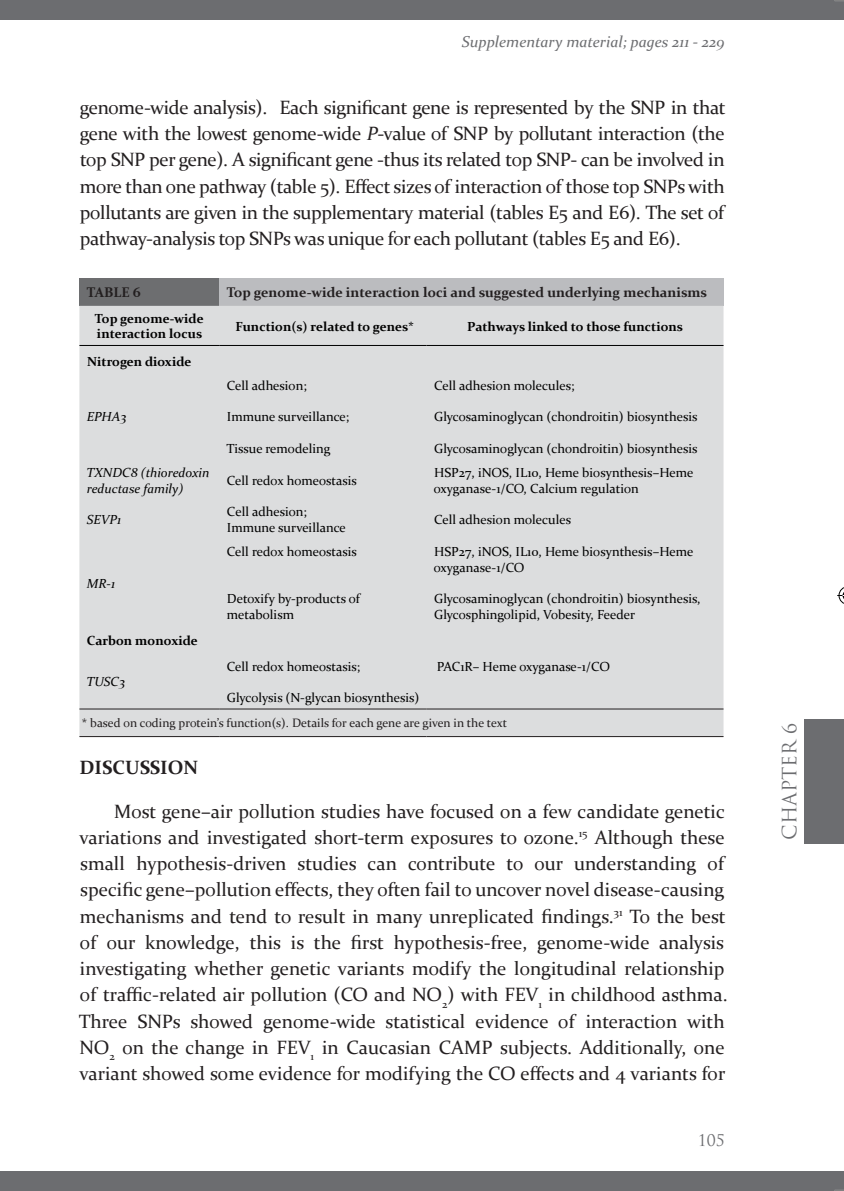
<style>
.page{position:relative;width:844px;height:1191px;background:#fff}
.page>*{position:absolute;margin:0;border:0;box-sizing:border-box;transform-origin:0 0}
.t1{font:19.25px/26.2px "Constantia";color:#231f20;text-align:justify}
.t2{font:700 19.25px "Constantia";color:#231f20}
.t3{font:19.25px "Trajan Pro";color:#6c6d70}
.t4{font:italic 15.75px "Constantia";color:#6c6d70}
.t5{font:15.75px "Trajan Pro";color:#6c6d70}
.t6{font:700 14px "Constantia";color:#231f20}
.t7{font:13.12px/15.8px "Constantia";color:#000}
.t8{font:700 13.12px/15.8px "Constantia";color:#000}
.t9{font:italic 13.12px/15.8px "Constantia";color:#000}
.t10{font:12.25px "Constantia";color:#231f20}
.s1{font-style:italic}
</style>
<div class="page">
<div style="left:804px;top:719px;width:39px;height:124px;background:#6c6d70"></div>
<div style="left:0;top:1171px;width:843px;height:20px;background:#6c6d70"></div>
<div style="left:0;top:0;width:843px;height:20px;background:#6c6d70"></div>
<div style="left:79px;top:278px;width:140px;height:28px;background:#6d6e70"></div>
<div style="left:219px;top:278px;width:504px;height:28px;background:#bbbcbf"></div>
<div style="left:79px;top:306px;width:644px;height:430px;background:#dcddde"></div>
<hr style="left:79px;top:345px;width:140px;height:1px;background:#000">
<hr style="left:219px;top:345px;width:207px;height:1px;background:#000">
<hr style="left:426px;top:345px;width:297px;height:1px;background:#000">
<hr style="left:79px;top:708px;width:140px;height:1px;background:#231f20">
<hr style="left:219px;top:708px;width:207px;height:1px;background:#231f20">
<hr style="left:426px;top:708px;width:297px;height:1px;background:#231f20">
<hr style="left:79px;top:736px;width:140px;height:1px;background:#231f20">
<hr style="left:219px;top:736px;width:207px;height:1px;background:#231f20">
<hr style="left:426px;top:736px;width:297px;height:1px;background:#231f20">
<svg style="left:834px;top:1189px;width:10px;height:2px"></svg>
<svg style="left:837px;top:587px;width:6px;height:17px"></svg>
<p class="t4" style="left:461px;top:30px;width:264px">Supplementary material; pages 211 - 229</p>
<p class="t1" style="left:80px;top:93px;width:647px">genome-wide analysis). Each significant gene is represented by the SNP in that gene with the lowest genome-wide <span class="s1">P</span>-value of SNP by pollutant interaction (the top SNP per gene). A significant gene -thus its related top SNP- can be involved in more than one pathway (table 5). Effect sizes of interaction of those top SNPs with pollutants are given in the supplementary material (tables E5 and E6). The set of pathway-analysis top SNPs was unique for each pollutant (tables E5 and E6).</p>
<p class="t6" style="left:87px;top:283px;width:56px">TABLE 6</p>
<p class="t6" style="left:226px;top:283px;width:481px">Top genome-wide interaction loci and suggested underlying mechanisms</p>
<p class="t8" style="left:95px;top:310px;width:110px">Top genome-wide interaction locus</p>
<p class="t8" style="left:235px;top:317px;width:180px">Function(s) related to genes*</p>
<p class="t8" style="left:467px;top:317px;width:217px">Pathways linked to those functions</p>
<p class="t8" style="left:87px;top:353px;width:106px">Nitrogen dioxide</p>
<p class="t9" style="left:87px;top:408px;width:41px">EPHA3</p>
<p class="t7" style="left:227px;top:377px;width:81px">Cell adhesion;</p>
<p class="t7" style="left:227px;top:408px;width:124px">Immune surveillance;</p>
<p class="t7" style="left:226px;top:440px;width:105px">Tissue remodeling</p>
<p class="t7" style="left:434px;top:377px;width:142px">Cell adhesion molecules;</p>
<p class="t7" style="left:434px;top:408px;width:264px">Glycosaminoglycan (chondroitin) biosynthesis</p>
<p class="t7" style="left:434px;top:440px;width:264px">Glycosaminoglycan (chondroitin) biosynthesis</p>
<p class="t9" style="left:86px;top:464px;width:124px">TXNDC8 (thioredoxin reductase family)</p>
<p class="t7" style="left:227px;top:472px;width:131px">Cell redox homeostasis</p>
<p class="t7" style="left:433px;top:464px;width:261px">HSP27, iNOS, IL10, Heme biosynthesis–Heme oxyganase-1/CO, Calcium regulation</p>
<p class="t9" style="left:87px;top:511px;width:36px">SEVP1</p>
<p class="t7" style="left:227px;top:503px;width:120px">Cell adhesion;<br>Immune surveillance</p>
<p class="t7" style="left:434px;top:511px;width:138px">Cell adhesion molecules</p>
<p class="t9" style="left:87px;top:574px;width:30px">MR-1</p>
<p class="t8" style="left:87px;top:632px;width:113px">Carbon monoxide</p>
<p class="t9" style="left:86px;top:673px;width:40px">TUSC3</p>
<p class="t7" style="left:227px;top:543px;width:131px">Cell redox homeostasis</p>
<p class="t7" style="left:227px;top:590px;width:135px">Detoxify by-products of metabolism</p>
<p class="t7" style="left:227px;top:657px;width:135px">Cell redox homeostasis;</p>
<p class="t7" style="left:227px;top:689px;width:194px">Glycolysis (N-glycan biosynthesis)</p>
<p class="t7" style="left:433px;top:543px;width:261px">HSP27, iNOS, IL10, Heme biosynthesis–Heme oxyganase-1/CO</p>
<p class="t7" style="left:434px;top:590px;width:268px">Glycosaminoglycan (chondroitin) biosynthesis,<br>Glycosphingolipid, Vobesity, Feeder</p>
<p class="t7" style="left:436px;top:657px;width:174px">PAC1R– Heme oxyganase-1/CO</p>
<p class="t10" style="left:82px;top:715px;width:426px">* based on coding protein’s function(s). Details for each gene are given in the text</p>
<p class="t2" style="left:79px;top:754px;width:120px">DISCUSSION</p>
<p class="t1" style="left:79px;top:797px;width:650px;text-align:left;text-indent:35px">Most gene–air pollution studies have focused on a few candidate genetic variations and investigated short-term exposures to ozone.<sup>15</sup> Although these small hypothesis-driven studies can contribute to our understanding of specific gene–pollution effects, they often fail to uncover novel disease-causing mechanisms and tend to result in many unreplicated findings.<sup>31</sup> To the best of our knowledge, this is the first hypothesis-free, genome-wide analysis investigating whether genetic variants modify the longitudinal relationship of traffic-related air pollution (CO and NO<sub>2</sub>) with FEV<sub>1</sub> in childhood asthma.<br>Three SNPs showed genome-wide statistical evidence of interaction with NO<sub>2</sub> on the change in FEV<sub>1</sub> in Caucasian CAMP subjects. Additionally, one variant showed some evidence for modifying the CO effects and 4 variants for</p>
<p class="t5" style="left:697px;top:1130px;width:28px">105</p>
<p class="t3" style="left:777px;top:840px;width:118px;rotate:-90deg">CHAPTER 6</p>
</div>
